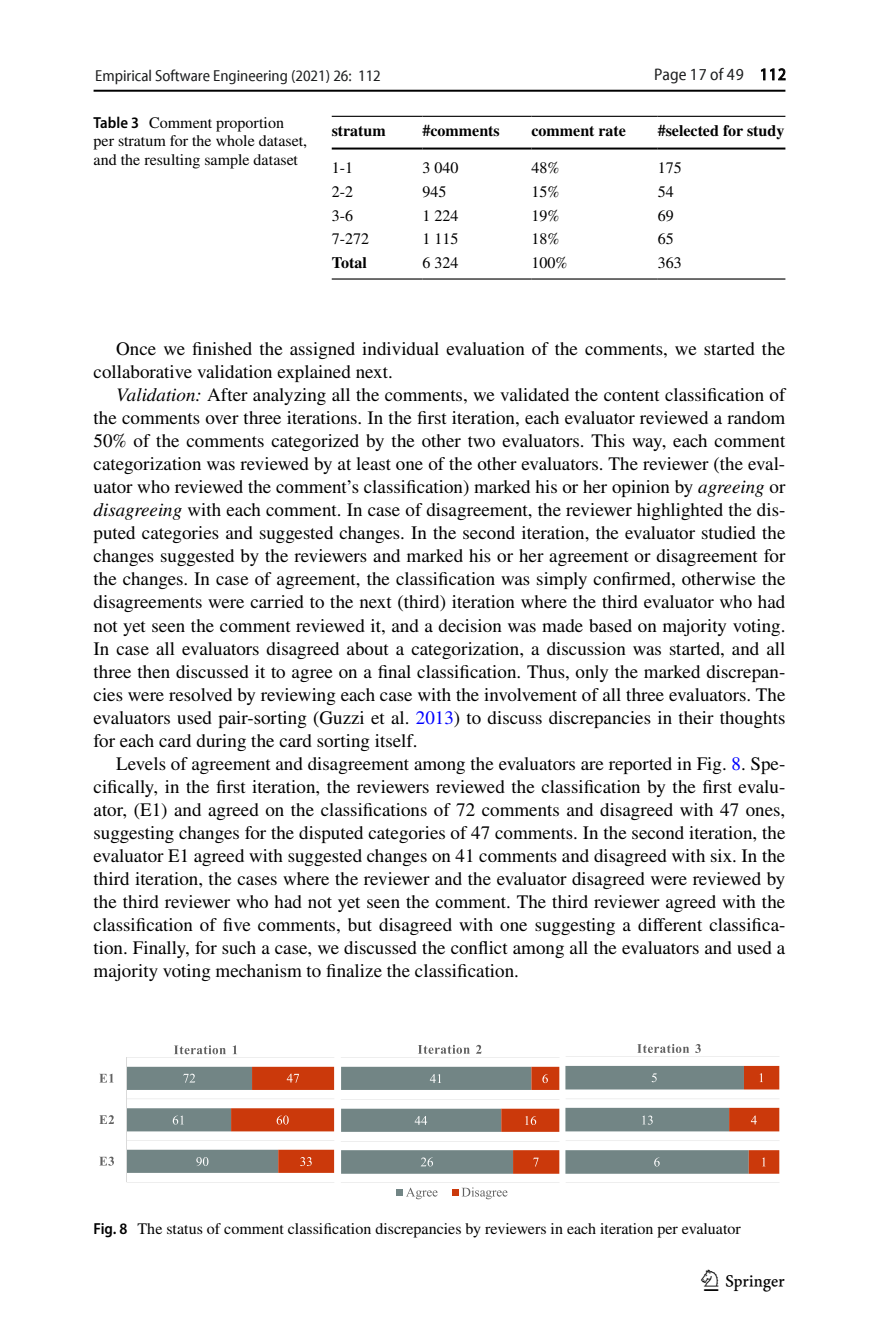
<style>
.page{position:relative;width:879px;height:1333px;background:#fff}
.page>*{position:absolute;margin:0;border:0;box-sizing:border-box;transform-origin:0 0}
.t1{font:30px "Springnew Regular 5";color:#000}
.t2{font:19px/23px "STIX";color:#000;text-align:justify}
.t3{font:17px "Myriad Pro Unic Semi Condensed 3";letter-spacing:.03em;color:#1d1e1f}
.t4{font:16px/18.4px "STIX";color:#000}
.t5{font:700 16px "STIX";color:#000}
.t6{font:16px "Myriad Pro Unic Semi Condensed 2";color:#1d1e1f}
.s1{font-family:"Myriad Pro";font-weight:600;font-stretch:semi-condensed}
.s2{font-style:italic}
.s3{color:#00f}
</style>
<div class="page">
<hr style="left:94px;top:90px;width:691px;height:2px;background:#000">
<hr style="left:332px;top:116px;width:90px;height:1px;background:#000">
<hr style="left:332px;top:147px;width:90px;height:2px;background:#000">
<hr style="left:422px;top:116px;width:109px;height:1px;background:#000">
<hr style="left:422px;top:147px;width:109px;height:2px;background:#000">
<hr style="left:531px;top:116px;width:127px;height:1px;background:#000">
<hr style="left:531px;top:147px;width:127px;height:2px;background:#000">
<hr style="left:658px;top:116px;width:127px;height:1px;background:#000">
<hr style="left:658px;top:147px;width:127px;height:2px;background:#000">
<hr style="left:332px;top:278px;width:90px;height:1px;background:#000">
<hr style="left:422px;top:278px;width:109px;height:1px;background:#000">
<hr style="left:531px;top:278px;width:127px;height:1px;background:#000">
<hr style="left:658px;top:278px;width:127px;height:1px;background:#000">
<hr style="left:127px;top:1181px;width:207px;height:1px;background:#dadada">
<hr style="left:127px;top:1057px;width:207px;height:1px;background:#dadada">
<hr style="left:126px;top:1057px;width:1px;height:125px;background:#dadada">
<svg style="left:127px;top:1066px;width:207px;height:106px"></svg>
<svg style="left:99px;top:1156px;width:15px;height:9px"></svg>
<svg style="left:99px;top:1115px;width:15px;height:8px"></svg>
<svg style="left:99px;top:1073px;width:14px;height:9px"></svg>
<svg style="left:174px;top:1045px;width:63px;height:9px"></svg>
<hr style="left:341px;top:1182px;width:218px;height:1px;background:#dadada">
<hr style="left:341px;top:1057px;width:218px;height:1px;background:#dadada">
<svg style="left:341px;top:1066px;width:218px;height:107px"></svg>
<svg style="left:418px;top:1044px;width:63px;height:9px"></svg>
<div style="left:396px;top:1188px;width:7px;height:7px;background:#728585"></div>
<svg style="left:406px;top:1187px;width:31px;height:12px"></svg>
<div style="left:452px;top:1188px;width:6px;height:7px;background:#cb390b"></div>
<svg style="left:461px;top:1187px;width:46px;height:12px"></svg>
<hr style="left:565px;top:1182px;width:214px;height:1px;background:#dadada">
<hr style="left:565px;top:1056px;width:214px;height:1px;background:#dadada">
<svg style="left:565px;top:1065px;width:214px;height:108px"></svg>
<svg style="left:637px;top:1044px;width:64px;height:8px"></svg>
<p class="t6" style="left:95px;top:70px;width:287px">Empirical Software Engineering (2021) 26: 112</p>
<p class="t3" style="left:654px;top:68px;width:133px">Page 17 of 49 112</p>
<p class="t4" style="left:94px;top:114px;width:215px"><span class="s1">Table 3</span> Comment proportion per stratum for the whole dataset, and the resulting sample dataset</p>
<p class="t5" style="left:332px;top:121px;width:56px">stratum</p>
<p class="t5" style="left:422px;top:121px;width:79px">#comments</p>
<p class="t5" style="left:531px;top:121px;width:96px">comment rate</p>
<p class="t5" style="left:658px;top:121px;width:128px">#selected for study</p>
<p class="t4" style="left:332px;top:159px;width:23px">1-1</p>
<p class="t4" style="left:422px;top:159px;width:37px">3 040</p>
<p class="t4" style="left:531px;top:159px;width:29px">48%</p>
<p class="t4" style="left:658px;top:159px;width:25px">175</p>
<p class="t4" style="left:332px;top:184px;width:23px">2-2</p>
<p class="t4" style="left:422px;top:184px;width:25px">945</p>
<p class="t4" style="left:531px;top:184px;width:29px">15%</p>
<p class="t4" style="left:658px;top:184px;width:17px">54</p>
<p class="t4" style="left:332px;top:207px;width:23px">3-6</p>
<p class="t4" style="left:422px;top:207px;width:37px">1 224</p>
<p class="t4" style="left:531px;top:207px;width:29px">19%</p>
<p class="t4" style="left:658px;top:207px;width:17px">69</p>
<p class="t4" style="left:332px;top:230px;width:39px">7-272</p>
<p class="t4" style="left:422px;top:230px;width:37px">1 115</p>
<p class="t4" style="left:531px;top:230px;width:29px">18%</p>
<p class="t4" style="left:658px;top:230px;width:17px">65</p>
<p class="t5" style="left:332px;top:253px;width:37px">Total</p>
<p class="t4" style="left:422px;top:254px;width:37px">6 324</p>
<p class="t4" style="left:531px;top:254px;width:37px">100%</p>
<p class="t4" style="left:658px;top:254px;width:25px">363</p>
<p class="t2" style="left:94px;top:338px;width:693px;text-indent:23px">Once we finished the assigned individual evaluation of the comments, we started the collaborative validation explained next.</p>
<p class="t2" style="left:94px;top:384px;width:693px;text-indent:23px"><span class="s2">Validation:</span> After analyzing all the comments, we validated the content classification of the comments over three iterations. In the first iteration, each evaluator reviewed a random 50% of the comments categorized by the other two evaluators. This way, each comment categorization was reviewed by at least one of the other evaluators. The reviewer (the eval&shy;uator who reviewed the comment’s classification) marked his or her opinion by <span class="s2">agreeing</span> or <span class="s2">disagreeing</span> with each comment. In case of disagreement, the reviewer highlighted the dis&shy;puted categories and suggested changes. In the second iteration, the evaluator studied the changes suggested by the reviewers and marked his or her agreement or disagreement for the changes. In case of agreement, the classification was simply confirmed, otherwise the disagreements were carried to the next (third) iteration where the third evaluator who had not yet seen the comment reviewed it, and a decision was made based on majority voting.<br>In case all evaluators disagreed about a categorization, a discussion was started, and all three then discussed it to agree on a final classification. Thus, only the marked discrepan&shy;cies were resolved by reviewing each case with the involvement of all three evaluators. The evaluators used pair-sorting (Guzzi et al. <span class="s3">2013</span>) to discuss discrepancies in their thoughts for each card during the card sorting itself.</p>
<p class="t2" style="left:94px;top:753px;width:693px;text-indent:23px">Levels of agreement and disagreement among the evaluators are reported in Fig. <span class="s3">8</span>. Spe&shy;cifically, in the first iteration, the reviewers reviewed the classification by the first evalu&shy;ator, (E1) and agreed on the classifications of 72 comments and disagreed with 47 ones, suggesting changes for the disputed categories of 47 comments. In the second iteration, the evaluator E1 agreed with suggested changes on 41 comments and disagreed with six. In the third iteration, the cases where the reviewer and the evaluator disagreed were reviewed by the third reviewer who had not yet seen the comment. The third reviewer agreed with the classification of five comments, but disagreed with one suggesting a different classifica&shy;tion. Finally, for such a case, we discussed the conflict among all the evaluators and used a majority voting mechanism to finalize the classification.</p>
<p class="t4" style="left:94px;top:1220px;width:648px"><span class="s1">Fig. 8</span> The status of comment classification discrepancies by reviewers in each iteration per evaluator</p>
<h1 class="t1" style="left:704px;top:1269px;width:83px">1 3</h1>
</div>
